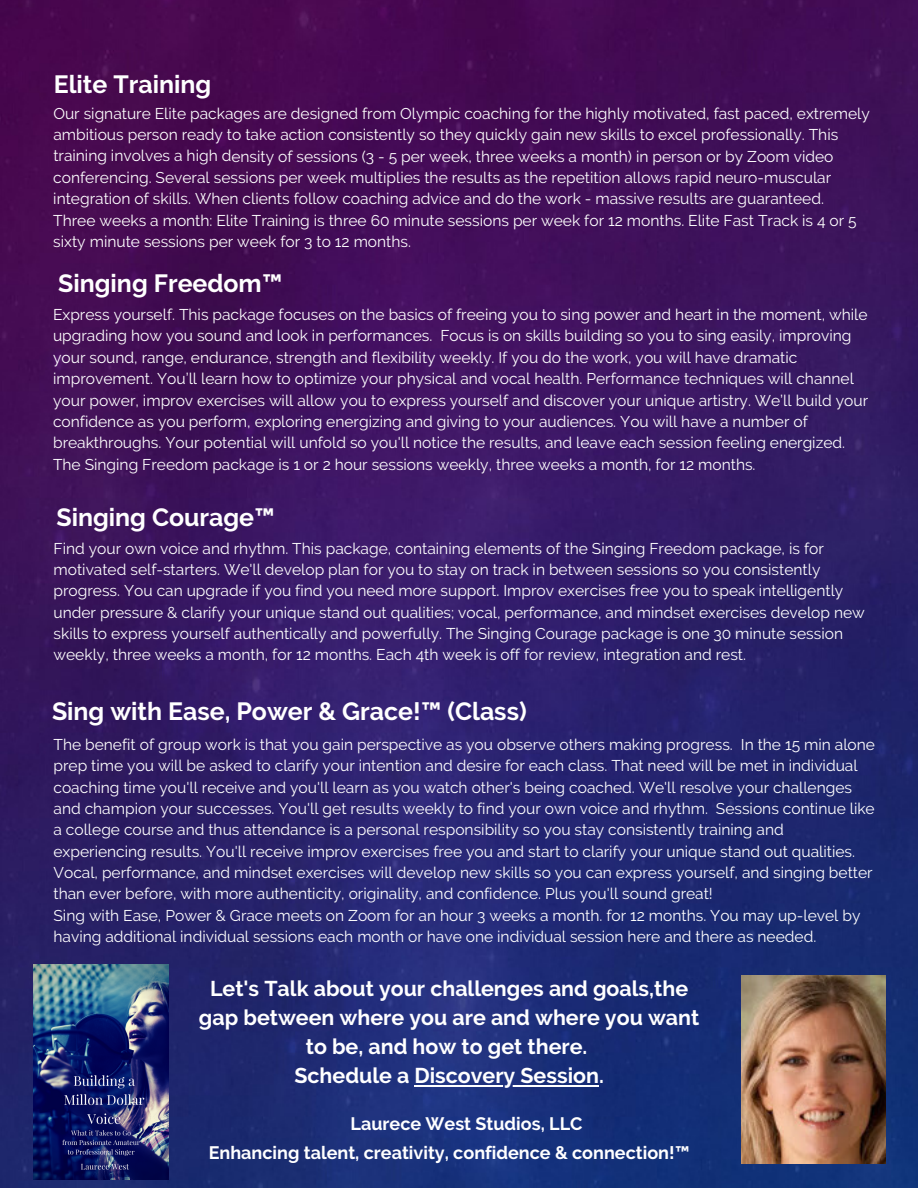
<style>
.page{position:relative;width:918px;height:1188px;background:#fff}
.page>*{position:absolute;margin:0;border:0;box-sizing:border-box;transform-origin:0 0}
.t1{font:700 24.9px "Raleway";color:#fff}
.t2{font:700 21.45px/29px "Raleway";color:#fff;text-align:center}
.t3{font:700 18px "Raleway";color:#fff}
.t4{font:15.6px/21.3px "Raleway";color:#fff}
</style>
<div class="page">
<img style="left:0;top:0;width:918px;height:1188px">
<img style="left:741px;top:976px;width:144px;height:188px">
<hr style="left:414px;top:1085px;width:185px;height:2px;background:#fff">
<img style="left:34px;top:965px;width:135px;height:215px">
<h1 class="t1" style="left:54px;top:70px;width:159px">Elite Training</h1>
<p class="t4" style="left:53px;top:103px;width:818px">Our signature Elite packages are designed from Olympic coaching for the highly motivated, fast paced, extremely ambitious person ready to take action consistently so they quickly gain new skills to excel professionally. This training involves a high density of sessions (3 - 5 per week, three weeks a month) in person or by Zoom video conferencing. Several sessions per week multiplies the results as the repetition allows rapid neuro-muscular integration of skills. When clients follow coaching advice and do the work - massive results are guaranteed.<br>Three weeks a month: Elite Training is three 60 minute sessions per week for 12 months. Elite Fast Track is 4 or 5 sixty minute sessions per week for 3 to 12 months.</p>
<h1 class="t1" style="left:58px;top:268px;width:226px">Singing Freedom™</h1>
<p class="t4" style="left:53px;top:304px;width:817px">Express yourself. This package focuses on the basics of freeing you to sing power and heart in the moment, while upgrading how you sound and look in performances. Focus is on skills building so you to sing easily, improving your sound, range, endurance, strength and flexibility weekly. If you do the work, you will have dramatic improvement. You’ll learn how to optimize your physical and vocal health. Performance techniques will channel your power, improv exercises will allow you to express yourself and discover your unique artistry. We’ll build your confidence as you perform, exploring energizing and giving to your audiences. You will have a number of breakthroughs. Your potential will unfold so you'll notice the results, and leave each session feeling energized.<br>The Singing Freedom package is 1 or 2 hour sessions weekly, three weeks a month, for 12 months.</p>
<h1 class="t1" style="left:56px;top:502px;width:220px">Singing Courage™</h1>
<p class="t4" style="left:54px;top:537px;width:813px">Find your own voice and rhythm. This package, containing elements of the Singing Freedom package, is for motivated self-starters. We'll develop plan for you to stay on track in between sessions so you consistently progress. You can upgrade if you find you need more support. Improv exercises free you to speak intelligently under pressure &amp; clarify your unique stand out qualities; vocal, performance, and mindset exercises develop new skills to express yourself authentically and powerfully. The Singing Courage package is one 30 minute session weekly, three weeks a month, for 12 months. Each 4th week is off for review, integration and rest.</p>
<h1 class="t1" style="left:52px;top:696px;width:476px">Sing with Ease, Power &amp; Grace!™ (Class)</h1>
<p class="t4" style="left:54px;top:734px;width:823px">The benefit of group work is that you gain perspective as you observe others making progress. In the 15 min alone prep time you will be asked to clarify your intention and desire for each class. That need will be met in individual coaching time you'll receive and you'll learn as you watch other's being coached. We'll resolve your challenges and champion your successes. You'll get results weekly to find your own voice and rhythm. Sessions continue like a college course and thus attendance is a personal responsibility so you stay consistently training and experiencing results. You'll receive improv exercises free you and start to clarify your unique stand out qualities.<br>Vocal, performance, and mindset exercises will develop new skills so you can express yourself, and singing better than ever before, with more authenticity, originality, and confidence. Plus you'll sound great!<br>Sing with Ease, Power &amp; Grace meets on Zoom for an hour 3 weeks a month. for 12 months. You may up-level by having additional individual sessions each month or have one individual session here and there as needed.</p>
<h2 class="t2" style="left:199px;top:974px;width:502px">Let's Talk about your challenges and goals,the gap between where you are and where you want to be, and how to get there.<br>Schedule a Discovery Session.</h2>
<p class="t3" style="left:351px;top:1113px;width:233px">Laurece West Studios, LLC</p>
<p class="t3" style="left:209px;top:1142px;width:482px">Enhancing talent, creativity, confidence &amp; connection!™</p>
</div>
